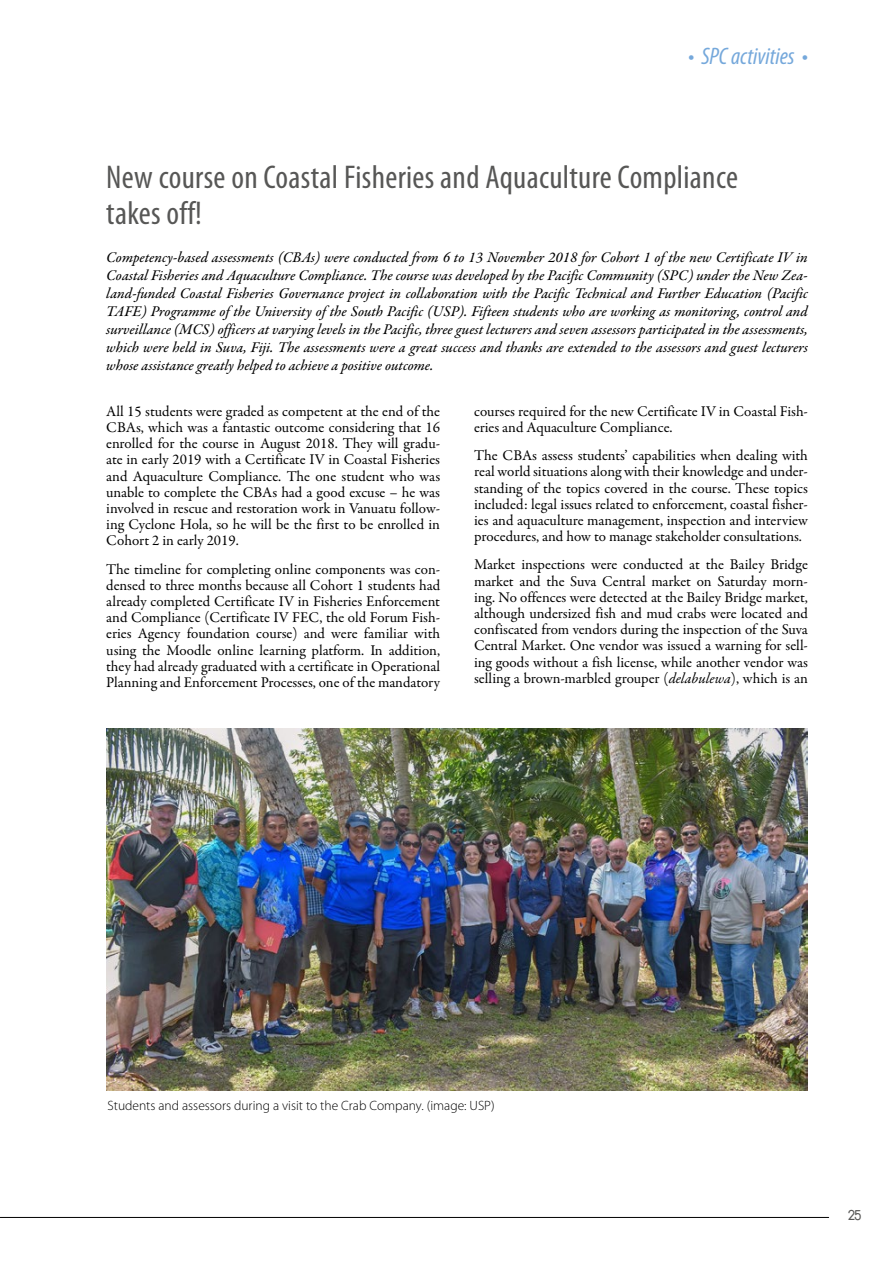
<style>
.page{position:relative;width:893px;height:1263px;background:#fff}
.page>*{position:absolute;margin:0;border:0;box-sizing:border-box;transform-origin:0 0}
.t1{font:condensed 33px/36px "Myriad Pro";letter-spacing:.01em;color:#575756}
.t2{font:italic condensed 24px "Myriad Pro";color:#75a8db}
.t3{font:15px/16.2px "Garamond Premr Pro";color:#000;text-align:justify}
.t4{font:15px/18px "Garamond Premr Pro Med It";letter-spacing:-.005em;color:#000;text-align:justify}
.t5{font:15px "Duepuntozero";color:#575756}
.t6{font:300 13.5px "Myriad Pro";color:#000}
.s1{font-style:italic}
</style>
<div class="page">
<hr style="left:0;top:1217px;width:829px;height:1px;background:#000">
<img style="left:106px;top:728px;width:702px;height:363px">
<h2 class="t2" style="left:688px;top:41px;width:121px">• SPC activities •</h2>
<h1 class="t1" style="left:106px;top:159px;width:633px">New course on Coastal Fisheries and Aquaculture Compliance takes off!</h1>
<p class="t4" style="left:106px;top:249px;width:703px">Competency-based assessments (CBAs) were conducted from 6 to 13 November 2018 for Cohort 1 of the new Certificate IV in Coastal Fisheries and Aquaculture Compliance. The course was developed by the Pacific Community (SPC) under the New Zea&shy;land-funded Coastal Fisheries Governance project in collaboration with the Pacific Technical and Further Education (Pacific TAFE) Programme of the University of the South Pacific (USP). Fifteen students who are working as monitoring, control and surveillance (MCS) officers at varying levels in the Pacific, three guest lecturers and seven assessors participated in the assessments, which were held in Suva, Fiji. The assessments were a great success and thanks are extended to the assessors and guest lecturers whose assistance greatly helped to achieve a positive outcome.</p>
<p class="t3" style="left:474px;top:403px;width:335px">courses required for the new Certificate IV in Coastal Fish&shy;eries and Aquaculture Compliance.</p>
<p class="t3" style="left:474px;top:448px;width:335px">The CBAs assess students’ capabilities when dealing with real world situations along with their knowledge and under&shy;standing of the topics covered in the course. These topics included: legal issues related to enforcement, coastal fisher&shy;ies and aquaculture management, inspection and interview procedures, and how to manage stakeholder consultations.</p>
<p class="t3" style="left:474px;top:557px;width:335px">Market inspections were conducted at the Bailey Bridge market and the Suva Central market on Saturday morn&shy;ing. No offences were detected at the Bailey Bridge market, although undersized fish and mud crabs were located and confiscated from vendors during the inspection of the Suva Central Market. One vendor was issued a warning for sell&shy;ing goods without a fish license, while another vendor was selling a brown-marbled grouper (<span class="s1">delabulewa</span>), which is an</p>
<p class="t3" style="left:106px;top:403px;width:335px">All 15 students were graded as competent at the end of the CBAs, which was a fantastic outcome considering that 16 enrolled for the course in August 2018. They will gradu&shy;ate in early 2019 with a Certificate IV in Coastal Fisheries and Aquaculture Compliance. The one student who was unable to complete the CBAs had a good excuse – he was involved in rescue and restoration work in Vanuatu follow&shy;ing Cyclone Hola, so he will be the first to be enrolled in Cohort 2 in early 2019.</p>
<p class="t3" style="left:106px;top:561px;width:335px">The timeline for completing online components was con&shy;densed to three months because all Cohort 1 students had already completed Certificate IV in Fisheries Enforcement and Compliance (Certificate IV FEC, the old Forum Fish&shy;eries Agency foundation course) and were familiar with using the Moodle online learning platform. In addition, they had already graduated with a certificate in Operational Planning and Enforcement Processes, one of the mandatory</p>
<p class="t6" style="left:108px;top:1098px;width:388px">Students and assessors during a visit to the Crab Company. (image: USP)</p>
<p class="t5" style="left:848px;top:1207px;width:15px">25</p>
</div>
